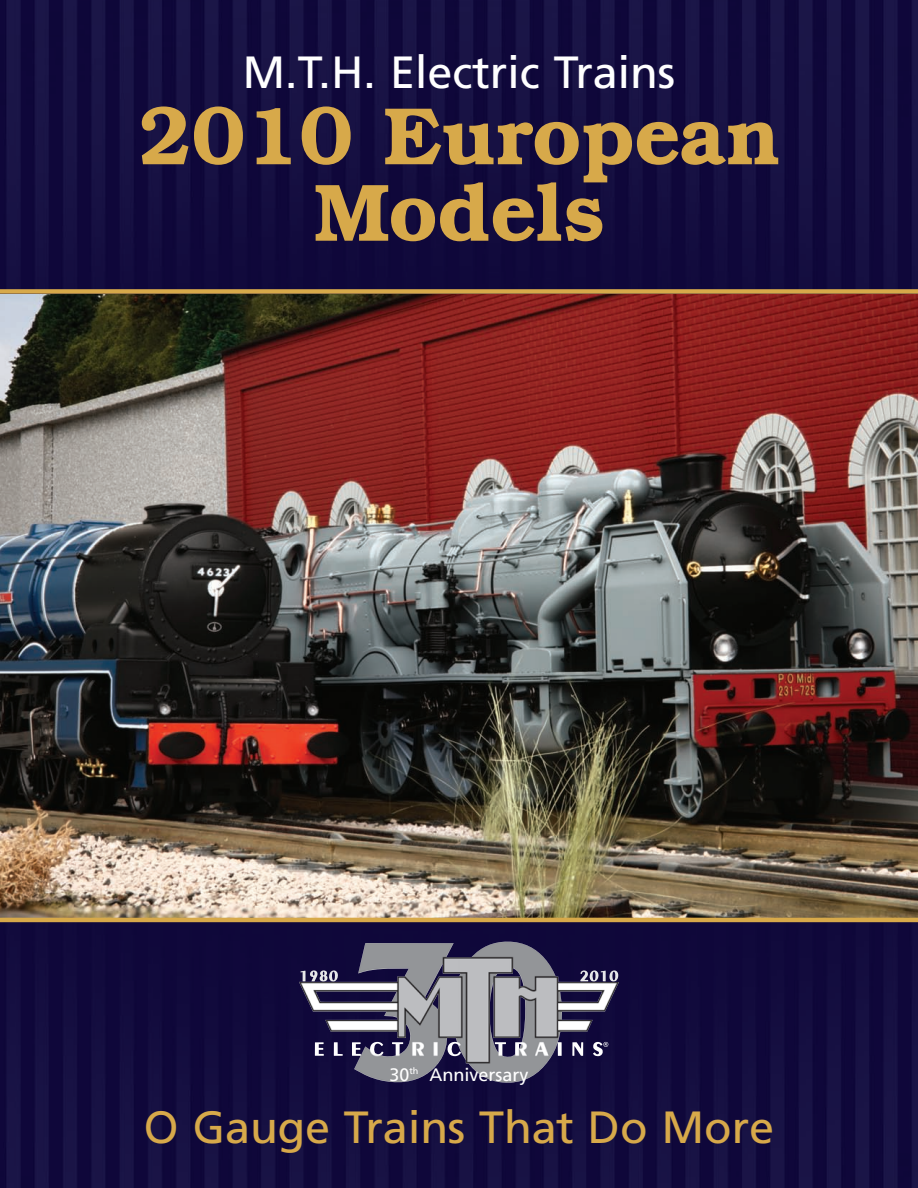
<style>
.page{position:relative;width:918px;height:1188px;background:#fff}
.page>*{position:absolute;margin:0;border:0;box-sizing:border-box;transform-origin:0 0}
.t1{font:82.5px/76.5px "TT4865 O00";color:#d7a94a;text-align:center}
.t2{font:45px "TT4857 O00";color:#d7a94a}
.t3{font:45px "TT4857 O00";color:#fff}
.t4{font:18px "TT4857 O00";color:#fff}
</style>
<div class="page">
<img style="left:0;top:0;width:918px;height:1187px">
<img style="left:0;top:294px;width:918px;height:624px">
<div style="left:0;top:289px;width:918px;height:5px;background:#d7a94a"></div>
<hr style="left:0;top:918px;width:918px;height:4px;background:#d7a94a">
<img style="left:301px;top:964px;width:317px;height:92px">
<p class="t3" style="left:243px;top:54px;width:434px">M.T.H. Electric Trains</p>
<h1 class="t1" style="left:138px;top:107px;width:643px">2010 European<br>Models</h1>
<p class="t4" style="left:389px;top:1067px;width:141px">30<sup>th</sup> Anniversary</p>
<p class="t2" style="left:144px;top:1109px;width:632px">O Gauge Trains That Do More</p>
</div>
